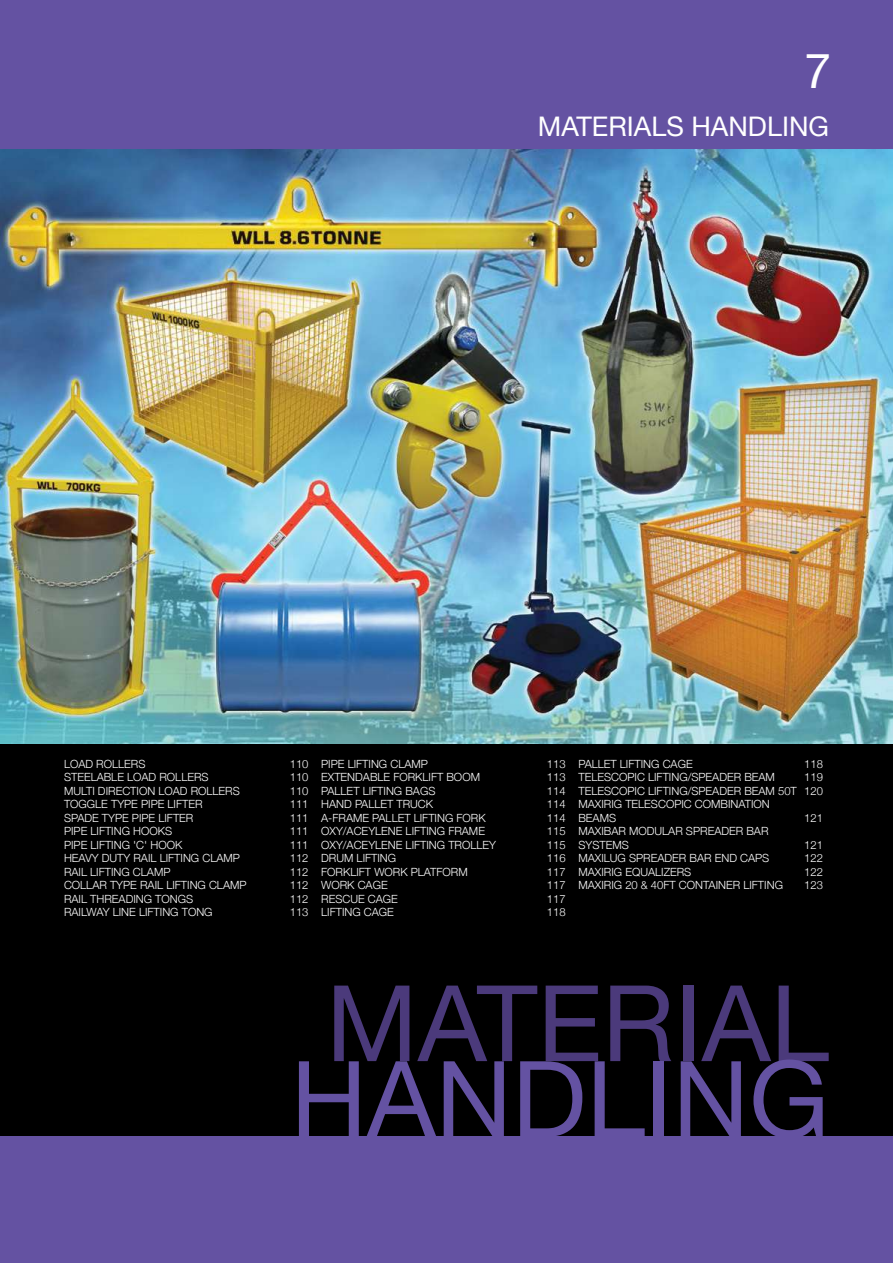
<style>
.page{position:relative;width:893px;height:1263px;background:#fff}
.page>*{position:absolute;margin:0;border:0;box-sizing:border-box;transform-origin:0 0}
.t1{font:105.75px "Helvetica Neue";color:#4b3a7b}
.t2{font:105.75px "Helvetica Neue";color:#6452a2}
.t3{font:48px "Helvetica Neue";color:#fff}
.t4{font:27px "Helvetica Neue";color:#fff}
.t5{font:300 11.25px/13.5px "Helvetica Neue";color:#fff}
</style>
<div class="page">
<img style="left:0;top:149px;width:893px;height:595px">
<div style="left:0;top:0;width:893px;height:149px;background:#6452a2"></div>
<div style="left:0;top:744px;width:893px;height:519px;background:#000"></div>
<div style="left:0;top:1137px;width:893px;height:126px;background:#6452a2"></div>
<h2 class="t3" style="left:804px;top:36px;width:28px">7</h2>
<h3 class="t4" style="left:538px;top:107px;width:293px">MATERIALS HANDLING</h3>
<p class="t5" style="left:64px;top:756px;width:83px">LOAD ROLLERS</p>
<p class="t5" style="left:290px;top:756px;width:20px">110</p>
<p class="t5" style="left:64px;top:770px;width:146px">STEELABLE LOAD ROLLERS</p>
<p class="t5" style="left:290px;top:770px;width:20px">110</p>
<p class="t5" style="left:64px;top:783px;width:177px">MULTI DIRECTION LOAD ROLLERS</p>
<p class="t5" style="left:290px;top:783px;width:20px">110</p>
<p class="t5" style="left:64px;top:797px;width:140px">TOGGLE TYPE PIPE LIFTER</p>
<p class="t5" style="left:290px;top:797px;width:20px">111</p>
<p class="t5" style="left:64px;top:810px;width:131px">SPADE TYPE PIPE LIFTER</p>
<p class="t5" style="left:290px;top:810px;width:20px">111</p>
<p class="t5" style="left:64px;top:824px;width:110px">PIPE LIFTING HOOKS</p>
<p class="t5" style="left:290px;top:824px;width:20px">111</p>
<p class="t5" style="left:64px;top:837px;width:120px">PIPE LIFTING 'C' HOOK</p>
<p class="t5" style="left:290px;top:837px;width:20px">111</p>
<p class="t5" style="left:64px;top:851px;width:177px">HEAVY DUTY RAIL LIFTING CLAMP</p>
<p class="t5" style="left:290px;top:851px;width:20px">112</p>
<p class="t5" style="left:64px;top:864px;width:108px">RAIL LIFTING CLAMP</p>
<p class="t5" style="left:290px;top:864px;width:20px">112</p>
<p class="t5" style="left:64px;top:878px;width:184px">COLLAR TYPE RAIL LIFTING CLAMP</p>
<p class="t5" style="left:290px;top:878px;width:20px">112</p>
<p class="t5" style="left:64px;top:891px;width:131px">RAIL THREADING TONGS</p>
<p class="t5" style="left:290px;top:891px;width:20px">112</p>
<p class="t5" style="left:64px;top:905px;width:150px">RAILWAY LINE LIFTING TONG</p>
<p class="t5" style="left:290px;top:905px;width:20px">113</p>
<p class="t5" style="left:321px;top:756px;width:108px">PIPE LIFTING CLAMP</p>
<p class="t5" style="left:547px;top:756px;width:20px">113</p>
<p class="t5" style="left:321px;top:770px;width:160px">EXTENDABLE FORKLIFT BOOM</p>
<p class="t5" style="left:547px;top:770px;width:20px">113</p>
<p class="t5" style="left:321px;top:783px;width:116px">PALLET LIFTING BAGS</p>
<p class="t5" style="left:547px;top:783px;width:20px">114</p>
<p class="t5" style="left:321px;top:797px;width:113px">HAND PALLET TRUCK</p>
<p class="t5" style="left:547px;top:797px;width:20px">114</p>
<p class="t5" style="left:321px;top:810px;width:166px">A-FRAME PALLET LIFTING FORK</p>
<p class="t5" style="left:547px;top:810px;width:20px">114</p>
<p class="t5" style="left:321px;top:824px;width:165px">OXY/ACEYLENE LIFTING FRAME</p>
<p class="t5" style="left:547px;top:824px;width:20px">115</p>
<p class="t5" style="left:321px;top:837px;width:176px">OXY/ACEYLENE LIFTING TROLLEY</p>
<p class="t5" style="left:547px;top:837px;width:20px">115</p>
<p class="t5" style="left:321px;top:851px;width:77px">DRUM LIFTING</p>
<p class="t5" style="left:547px;top:851px;width:20px">116</p>
<p class="t5" style="left:321px;top:864px;width:148px">FORKLIFT WORK PLATFORM</p>
<p class="t5" style="left:547px;top:864px;width:20px">117</p>
<p class="t5" style="left:321px;top:878px;width:68px">WORK CAGE</p>
<p class="t5" style="left:547px;top:878px;width:20px">117</p>
<p class="t5" style="left:321px;top:891px;width:78px">RESCUE CAGE</p>
<p class="t5" style="left:547px;top:891px;width:20px">117</p>
<p class="t5" style="left:321px;top:905px;width:74px">LIFTING CAGE</p>
<p class="t5" style="left:547px;top:905px;width:20px">118</p>
<p class="t5" style="left:578px;top:756px;width:116px">PALLET LIFTING CAGE</p>
<p class="t5" style="left:804px;top:756px;width:20px">118</p>
<p class="t5" style="left:578px;top:770px;width:198px">TELESCOPIC LIFTING/SPEADER BEAM</p>
<p class="t5" style="left:578px;top:770px;width:246px;text-indent:226px">119<br>TELESCOPIC LIFTING/SPEADER BEAM 50t 120<br>MAXIRIG TELESCOPIC COMBINATION<br>BEAMS</p>
<p class="t5" style="left:804px;top:810px;width:20px">121</p>
<p class="t5" style="left:578px;top:824px;width:192px">MAXIBAR MODULAR SPREADER BAR<br>SYSTEMS</p>
<p class="t5" style="left:804px;top:837px;width:20px">121</p>
<p class="t5" style="left:578px;top:851px;width:192px">MAXILUG SPREADER BAR END CAPS</p>
<p class="t5" style="left:804px;top:851px;width:20px">122</p>
<p class="t5" style="left:578px;top:864px;width:114px">MAXIRIG EQUALIZERS</p>
<p class="t5" style="left:804px;top:864px;width:20px">122</p>
<p class="t5" style="left:578px;top:878px;width:206px">MAXIRIG 20 &amp; 40FT CONTAINER LIFTING</p>
<p class="t5" style="left:804px;top:878px;width:20px">123</p>
<h1 class="t1" style="left:326px;top:947px;width:505px">MATERIAL</h1>
<h1 class="t2" style="left:291px;top:1023px;width:540px">HANDLING</h1>
</div>
